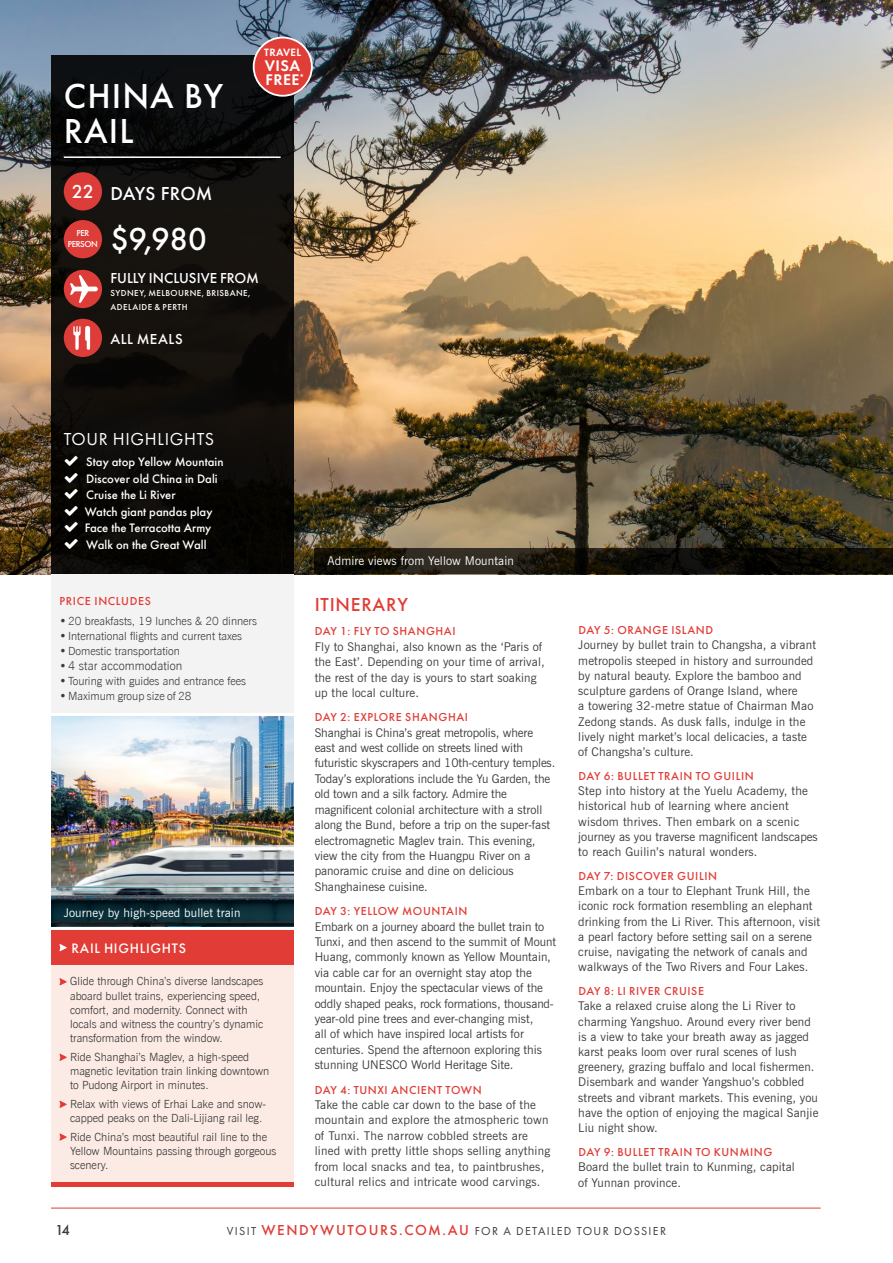
<style>
.page{position:relative;width:893px;height:1263px;background:#fff}
.page>*{position:absolute;margin:0;border:0;box-sizing:border-box;transform-origin:0 0}
.t1{font:500 36px/34.5px "Futura PT";letter-spacing:.03em;color:#fff}
.t2{font:500 33px "Futura PT";color:#fff}
.t3{font:500 19.5px "Futura PT";color:#fff}
.t4{font:500 19.5px "Futura PT";letter-spacing:.04em;color:#e13d37}
.t5{font:18px "Futura PT";letter-spacing:.04em;color:#fff}
.t6{font:600 16.05px/14.2px "Futura PT";letter-spacing:.03em;color:#fff}
.t7{font:500 15px "Futura PT";letter-spacing:.005em;color:#fff}
.t8{font:500 15px "Futura PT";letter-spacing:.035em;color:#fff}
.t9{font:500 15px "Futura PT";color:#3c3c3b}
.t10{font:500 14.25px "Futura PT";letter-spacing:.05em;color:#fff}
.t11{font:500 12.75px/16.5px "Futura PT";color:#fff}
.t12{font:12px/15.5px "News Gothic BT";letter-spacing:.01em;color:#3c3c3b}
.t13{font:500 12px "Futura PT";letter-spacing:.05em;color:#e13d37}
.t14{font:12px "News Gothic BT";letter-spacing:.01em;color:#fff}
.t15{font:12px "Futura PT";letter-spacing:.11em;color:#3c3c3b}
.t16{font:300 12px "News Gothic BT";letter-spacing:.01em;color:#3c3c3b}
.t17{font:500 12px "Futura PT";letter-spacing:.05em;color:#e13c36}
.t18{font:300 11.25px/14.2px "News Gothic BT";color:#373636}
.t19{font:300 11.25px "News Gothic BT";color:#3c3c3b}
.t20{font:600 11.1px "Futura PT";letter-spacing:.03em;color:#fff}
.t21{font:500 9px/13.5px "Futura PT";letter-spacing:.05em;color:#fff}
.t22{font:500 9px/10.5px "Futura PT";letter-spacing:-.05em;color:#fff;text-align:center}
.s1{font-size:12px}
.s2{font-weight:500;font-size:15px;color:#e13c36}
</style>
<div class="page">
<hr style="left:51px;top:1208px;width:770px;height:1px;background:#e13c36">
<div style="left:51px;top:964px;width:242px;height:218px;background:#fcebe5"></div>
<svg style="left:59px;top:978px;width:8px;height:7px"></svg>
<svg style="left:59px;top:1053px;width:8px;height:8px"></svg>
<svg style="left:59px;top:1100px;width:8px;height:8px"></svg>
<svg style="left:59px;top:1133px;width:8px;height:8px"></svg>
<div style="left:51px;top:930px;width:243px;height:34px;background:#e13c36"></div>
<svg style="left:59px;top:944px;width:8px;height:7px"></svg>
<img style="left:51px;top:717px;width:242px;height:183px">
<svg style="left:51px;top:900px;width:242px;height:26px;background:#0a252d"></svg>
<hr style="left:51px;top:1182px;width:242px;height:4px;background:#e13c36">
<img style="left:0;top:0;width:893px;height:574px">
<svg style="left:315px;top:549px;width:578px;height:25px;background:#16130b"></svg>
<div style="left:51px;top:55px;width:242px;height:519px;background:#0f0e0c"></div>
<div style="left:51px;top:574px;width:242px;height:138px;background:#f3f3f3"></div>
<hr style="left:64px;top:156px;width:217px;height:2px;background:#fff">
<div style="left:64px;top:172px;width:38px;height:38px;background:#dc3d39;border-radius:50%"></div>
<div style="left:64px;top:220px;width:38px;height:38px;background:#dc3d39;border-radius:50%"></div>
<div style="left:64px;top:319px;width:38px;height:38px;background:#dc3d39;border-radius:50%"></div>
<svg style="left:73px;top:326px;width:17px;height:24px"></svg>
<div style="left:64px;top:270px;width:38px;height:38px;background:#dc3d39;border-radius:50%"></div>
<svg style="left:70px;top:275px;width:28px;height:28px"></svg>
<svg style="left:253px;top:37px;width:60px;height:60px;background:#c35554"></svg>
<svg style="left:65px;top:456px;width:13px;height:10px"></svg>
<svg style="left:65px;top:472px;width:13px;height:10px"></svg>
<svg style="left:65px;top:489px;width:13px;height:10px"></svg>
<svg style="left:65px;top:505px;width:13px;height:10px"></svg>
<svg style="left:65px;top:522px;width:13px;height:10px"></svg>
<svg style="left:65px;top:538px;width:13px;height:10px"></svg>
<h1 class="t1" style="left:64px;top:79px;width:161px">CHINA BY<br>RAIL</h1>
<h3 class="t3" style="left:72px;top:182px;width:142px">22 DAYS FROM</h3>
<h2 class="t2" style="left:111px;top:219px;width:98px">$9,980</h2>
<p class="t22" style="left:68px;top:228px;width:31px">PER<br>PERSON</p>
<p class="t20" style="left:264px;top:45px;width:38px">TRAVEL</p>
<h3 class="t6" style="left:265px;top:58px;width:41px">VISA<br>FREE<sup>*</sup></h3>
<p class="t7" style="left:111px;top:269px;width:150px">FULLY INCLUSIVE FROM</p>
<p class="t21" style="left:111px;top:287px;width:141px">SYDNEY, MELBOURNE, BRISBANE,<br>ADELAIDE &amp; PERTH</p>
<p class="t8" style="left:111px;top:330px;width:74px">ALL MEALS</p>
<h3 class="t5" style="left:64px;top:429px;width:152px">TOUR HIGHLIGHTS</h3>
<p class="t11" style="left:85px;top:454px;width:140px">Stay atop Yellow Mountain<br>Discover old China in Dali<br>Cruise the Li River<br>Watch giant pandas play<br>Face the Terracotta Army<br>Walk on the Great Wall</p>
<p class="t17" style="left:60px;top:594px;width:93px">PRICE INCLUDES</p>
<p class="t19" style="left:60px;top:614px;width:199px"><span class="s1">•</span>20 breakfasts, 19 lunches &amp; 20 dinners</p>
<p class="t19" style="left:60px;top:629px;width:184px"><span class="s1">•</span>International flights and current taxes</p>
<p class="t19" style="left:60px;top:644px;width:122px"><span class="s1">•</span>Domestic transportation</p>
<p class="t16" style="left:60px;top:658px;width:124px">•4 star accommodation</p>
<p class="t19" style="left:60px;top:674px;width:188px"><span class="s1">•</span>Touring with guides and entrance fees</p>
<p class="t19" style="left:60px;top:689px;width:134px"><span class="s1">•</span>Maximum group size of 28</p>
<p class="t14" style="left:64px;top:906px;width:178px">Journey by high-speed bullet train</p>
<p class="t10" style="left:72px;top:939px;width:116px">RAIL HIGHLIGHTS</p>
<p class="t18" style="left:70px;top:974px;width:195px">Glide through China’s diverse landscapes aboard bullet trains, experiencing speed, comfort, and modernity. Connect with locals and witness the country’s dynamic transformation from the window.</p>
<p class="t18" style="left:70px;top:1050px;width:201px">Ride Shanghai’s Maglev, a high-speed magnetic levitation train linking downtown to Pudong Airport in minutes.</p>
<p class="t18" style="left:70px;top:1097px;width:198px">Relax with views of Erhai Lake and snow&shy;capped peaks on the Dali-Lijiang rail leg.</p>
<p class="t18" style="left:70px;top:1129px;width:208px">Ride China’s most beautiful rail line to the<br>Yellow Mountains passing through gorgeous scenery.</p>
<p class="t14" style="left:327px;top:554px;width:188px">Admire views from Yellow Mountain</p>
<h3 class="t4" style="left:315px;top:593px;width:95px">ITINERARY</h3>
<p class="t13" style="left:315px;top:624px;width:142px">DAY 1: FLY TO SHANGHAI</p>
<p class="t12" style="left:315px;top:639px;width:232px">Fly to Shanghai, also known as the ‘Paris of the East’. Depending on your time of arrival, the rest of the day is yours to start soaking up the local culture.</p>
<p class="t13" style="left:315px;top:710px;width:155px">DAY 2: EXPLORE SHANGHAI</p>
<p class="t12" style="left:315px;top:724px;width:242px">Shanghai is China’s great metropolis, where east and west collide on streets lined with futuristic skyscrapers and 10th-century temples.<br>Today’s explorations include the Yu Garden, the old town and a silk factory. Admire the magnificent colonial architecture with a stroll along the Bund, before a trip on the super-fast electromagnetic Maglev train. This evening, view the city from the Huangpu River on a panoramic cruise and dine on delicious Shanghainese cuisine.</p>
<p class="t13" style="left:315px;top:904px;width:154px">DAY 3: YELLOW MOUNTAIN</p>
<p class="t12" style="left:315px;top:918px;width:243px">Embark on a journey aboard the bullet train to Tunxi, and then ascend to the summit of Mount Huang, commonly known as Yellow Mountain, via cable car for an overnight stay atop the mountain. Enjoy the spectacular views of the oddly shaped peaks, rock formations, thousand&shy;year-old pine trees and ever-changing mist,<br>all of which have inspired local artists for centuries. Spend the afternoon exploring this stunning UNESCO World Heritage Site.</p>
<p class="t13" style="left:315px;top:1082px;width:168px">DAY 4: TUNXI ANCIENT TOWN</p>
<p class="t12" style="left:315px;top:1097px;width:237px">Take the cable car down to the base of the mountain and explore the atmospheric town of Tunxi. The narrow cobbled streets are lined with pretty little shops selling anything from local snacks and tea, to paintbrushes, cultural relics and intricate wood carvings.</p>
<p class="t13" style="left:578px;top:623px;width:136px">DAY 5: ORANGE ISLAND</p>
<p class="t12" style="left:578px;top:637px;width:239px">Journey by bullet train to Changsha, a vibrant metropolis steeped in history and surrounded by natural beauty. Explore the bamboo and sculpture gardens of Orange Island, where<br>a towering 32-metre statue of Chairman Mao Zedong stands. As dusk falls, indulge in the lively night market’s local delicacies, a taste of Changsha’s culture.</p>
<p class="t13" style="left:578px;top:769px;width:177px">DAY 6: BULLET TRAIN TO GUILIN</p>
<p class="t12" style="left:578px;top:783px;width:241px">Step into history at the Yuelu Academy, the historical hub of learning where ancient wisdom thrives. Then embark on a scenic journey as you traverse magnificent landscapes to reach Guilin’s natural wonders.</p>
<p class="t13" style="left:578px;top:869px;width:140px">DAY 7: DISCOVER GUILIN</p>
<p class="t12" style="left:578px;top:883px;width:243px">Embark on a tour to Elephant Trunk Hill, the iconic rock formation resembling an elephant drinking from the Li River. This afternoon, visit a pearl factory before setting sail on a serene cruise, navigating the network of canals and walkways of the Two Rivers and Four Lakes.</p>
<p class="t13" style="left:578px;top:984px;width:127px">DAY 8: LI RIVER CRUISE</p>
<p class="t12" style="left:578px;top:998px;width:242px">Take a relaxed cruise along the Li River to charming Yangshuo. Around every river bend is a view to take your breath away as jagged karst peaks loom over rural scenes of lush greenery, grazing buffalo and local fishermen.<br>Disembark and wander Yangshuo’s cobbled streets and vibrant markets. This evening, you have the option of enjoying the magical Sanjie Liu night show.</p>
<p class="t13" style="left:578px;top:1145px;width:196px">DAY 9: BULLET TRAIN TO KUNMING</p>
<p class="t12" style="left:578px;top:1159px;width:218px">Board the bullet train to Kunming, capital of Yunnan province.</p>
<p class="t9" style="left:55px;top:1221px;width:16px">14</p>
<p class="t15" style="left:227px;top:1224px;width:441px">VISIT <span class="s2">WENDYWUTOURS.COM.AU</span> FOR A DETAILED TOUR DOSSIER</p>
</div>
